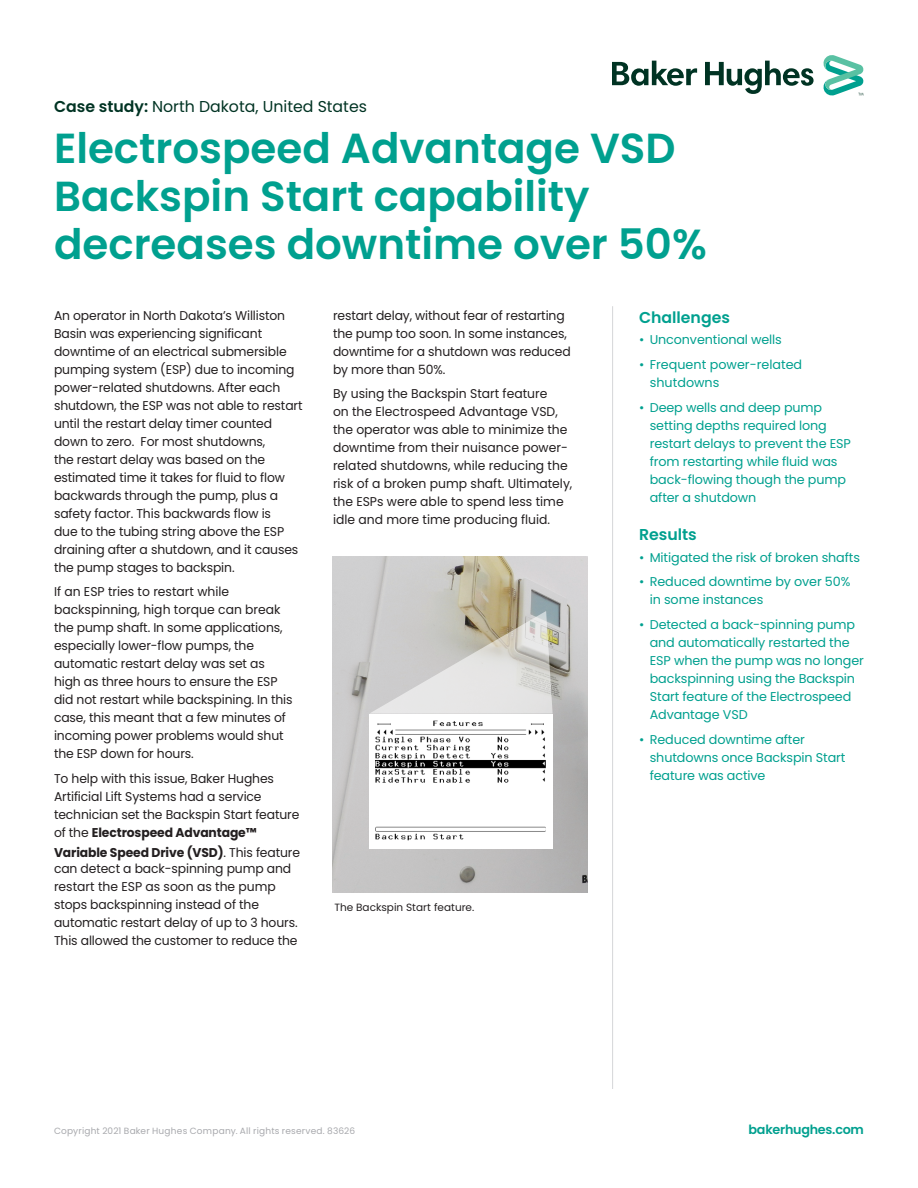
<style>
.page{position:relative;width:918px;height:1188px;background:#fff}
.page>*{position:absolute;margin:0;border:0;box-sizing:border-box;transform-origin:0 0}
._28pt-headline-OFS{font:600 42px/48px "Poppins";color:#00a08f}
.Case_Study-name-OFS{font:15.75px "Poppins";color:#003323}
._10_5pt-Sidebar-head{font:600 15.75px "Poppins";color:#00a08f}
._8_5pt-body_text-OFS{font:12.75px/18px "Poppins";letter-spacing:-.01em;color:#231f20}
.t1{font:12.75px/18px "Poppins";letter-spacing:-.01em;color:#00a08f}
.t2{font:600 12.75px "Poppins";letter-spacing:-.02em;color:#00a08f}
._7pt-caption-OFS{font:10.5px "Poppins";color:#231f20}
.t3{font:9px "Poppins";letter-spacing:.02em;color:#a8a9ad}
.s1{font-weight:600}
.s2{font-weight:700}
</style>
<div class="page">
<img style="left:333px;top:556px;width:254px;height:336px">
<div style="left:369px;top:714px;width:184px;height:135px;background:#fff"></div>
<img style="left:375px;top:720px;width:171px;height:121px">
<svg style="left:369px;top:611px;width:184px;height:103px;background:#d1d0cb"></svg>
<hr style="left:612px;top:306px;width:1px;height:783px;background:#d9dadc">
<svg style="left:612px;top:55px;width:252px;height:41px"></svg>
<p class="Case_Study-name-OFS" style="left:54px;top:97px;width:315px"><span class="s1">Case study:</span> North Dakota, United States</p>
<p class="_28pt-headline-OFS" style="left:54px;top:125px;width:654px">Electrospeed Advantage VSD<br>Backspin Start capability decreases downtime over 50%</p>
<p class="_8_5pt-body_text-OFS" style="left:54px;top:306px;width:250px">An operator in North Dakota’s Williston Basin was experiencing significant downtime of an electrical submersible pumping system (ESP) due to incoming power-related shutdowns. After each shutdown, the ESP was not able to restart until the restart delay timer counted down to zero. For most shutdowns,<br>the restart delay was based on the estimated time it takes for fluid to flow backwards through the pump, plus a safety factor. This backwards flow is<br>due to the tubing string above the ESP draining after a shutdown, and it causes the pump stages to backspin.</p>
<p class="_8_5pt-body_text-OFS" style="left:54px;top:583px;width:240px">If an ESP tries to restart while backspinning, high torque can break the pump shaft. In some applications, especially lower-flow pumps, the automatic restart delay was set as high as three hours to ensure the ESP did not restart while backspining. In this case, this meant that a few minutes of incoming power problems would shut the ESP down for hours.</p>
<p class="_8_5pt-body_text-OFS" style="left:54px;top:770px;width:247px">To help with this issue, Baker Hughes Artificial Lift Systems had a service technician set the Backspin Start feature of the <span class="s2">Electrospeed Advantage™</span></p>
<p class="_8_5pt-body_text-OFS" style="left:54px;top:845px;width:248px;line-height:15.6px"><span class="s2">Variable Speed Drive (VSD)</span>. This feature can detect a back-spinning pump and</p>
<p class="_8_5pt-body_text-OFS" style="left:54px;top:878px;width:245px">restart the ESP as soon as the pump stops backspinning instead of the automatic restart delay of up to 3 hours.<br>This allowed the customer to reduce the</p>
<p class="_8_5pt-body_text-OFS" style="left:333px;top:306px;width:239px">restart delay, without fear of restarting the pump too soon. In some instances, downtime for a shutdown was reduced by more than 50%.</p>
<p class="_8_5pt-body_text-OFS" style="left:333px;top:385px;width:241px">By using the Backspin Start feature<br>on the Electrospeed Advantage VSD, the operator was able to minimize the downtime from their nuisance power&shy;related shutdowns, while reducing the risk of a broken pump shaft. Ultimately, the ESPs were able to spend less time idle and more time producing fluid.</p>
<p class="_7pt-caption-OFS" style="left:334px;top:901px;width:141px">The Backspin Start feature.</p>
<p class="_10_5pt-Sidebar-head" style="left:639px;top:308px;width:93px">Challenges</p>
<p class="t1" style="left:639px;top:331px;width:144px">• Unconventional wells</p>
<p class="t1" style="left:650px;top:356px;width:154px;text-indent:-11px">• Frequent power-related shutdowns</p>
<p class="t1" style="left:650px;top:398px;width:203px;text-indent:-11px">• Deep wells and deep pump setting depths required long restart delays to prevent the ESP from restarting while fluid was back-flowing though the pump after a shutdown</p>
<p class="_10_5pt-Sidebar-head" style="left:639px;top:525px;width:59px">Results</p>
<p class="t1" style="left:639px;top:548px;width:223px">• Mitigated the risk of broken shafts</p>
<p class="t1" style="left:650px;top:573px;width:202px;text-indent:-11px">• Reduced downtime by over 50% in some instances</p>
<p class="t1" style="left:650px;top:616px;width:216px;text-indent:-11px">• Detected a back-spinning pump and automatically restarted the<br>ESP when the pump was no longer backspinning using the Backspin<br>Start feature of the Electrospeed<br>Advantage VSD</p>
<p class="t1" style="left:650px;top:730px;width:197px;text-indent:-11px">• Reduced downtime after shutdowns once Backspin Start feature was active</p>
<p class="t3" style="left:54px;top:1126px;width:303px">Copyright 2021 Baker Hughes Company. All rights reserved. 83626</p>
<p class="t2" style="left:749px;top:1122px;width:117px">bakerhughes.com</p>
</div>
